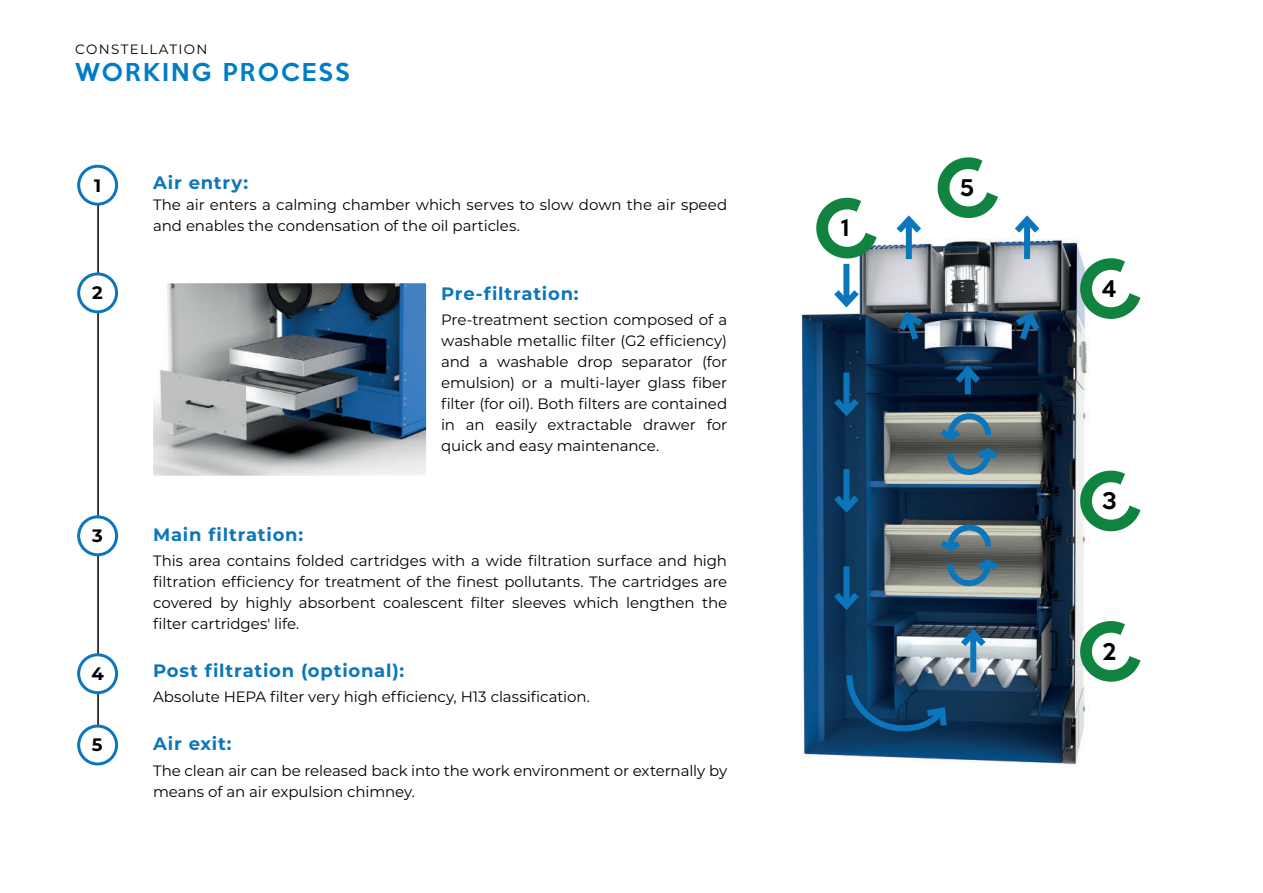
<style>
.page{position:relative;width:1263px;height:893px;background:#fff}
.page>*{position:absolute;margin:0;border:0;box-sizing:border-box;transform-origin:0 0}
.t1{font:500 22.5px "Keep Calm";letter-spacing:.1em;color:#007dc5}
.t2{font:500 21px "Keep Calm";color:#000}
.t3{font:700 18px "Montserrat";letter-spacing:.04em;color:#0c76bc}
.t4{font:700 18px "Montserrat";color:#000}
.t5{font:15px/21px "Montserrat";letter-spacing:-.005em;color:#000}
.t6{font:13.5px "Montserrat";letter-spacing:.1em;color:#000}
</style>
<div class="page">
<hr style="left:97px;top:194px;width:2px;height:551px;background:#000">
<img style="left:801px;top:218px;width:340px;height:547px">
<div style="left:79px;top:166px;width:38px;height:38px;background:#fff;border-radius:50%"></div>
<div style="left:77px;top:165px;width:41px;height:41px;border:3px solid #0c76bc;border-radius:50%"></div>
<div style="left:79px;top:274px;width:38px;height:38px;background:#fff;border-radius:50%"></div>
<div style="left:77px;top:272px;width:41px;height:41px;border:3px solid #0c76bc;border-radius:50%"></div>
<div style="left:79px;top:517px;width:38px;height:38px;background:#fff;border-radius:50%"></div>
<div style="left:77px;top:515px;width:41px;height:41px;border:3px solid #0c76bc;border-radius:50%"></div>
<svg style="left:843px;top:669px;width:107px;height:65px;background:#16456a"></svg>
<div style="left:79px;top:655px;width:38px;height:38px;background:#fff;border-radius:50%"></div>
<div style="left:77px;top:653px;width:41px;height:41px;border:3px solid #0c76bc;border-radius:50%"></div>
<div style="left:79px;top:726px;width:38px;height:38px;background:#fff;border-radius:50%"></div>
<div style="left:77px;top:725px;width:41px;height:40px;border:3px solid #0c76bc;border-radius:50%"></div>
<svg style="left:1080px;top:621px;width:60px;height:61px"></svg>
<svg style="left:1080px;top:471px;width:60px;height:60px"></svg>
<svg style="left:1080px;top:258px;width:60px;height:61px"></svg>
<svg style="left:938px;top:157px;width:60px;height:61px"></svg>
<svg style="left:816px;top:198px;width:61px;height:60px"></svg>
<div style="left:843px;top:264px;width:6px;height:39px;background:#0c76bc"></div>
<svg style="left:828px;top:284px;width:37px;height:28px"></svg>
<div style="left:906px;top:220px;width:6px;height:39px;background:#0c76bc"></div>
<svg style="left:890px;top:215px;width:37px;height:24px"></svg>
<div style="left:965px;top:370px;width:6px;height:24px;background:#0c76bc"></div>
<svg style="left:949px;top:361px;width:37px;height:28px"></svg>
<svg style="left:894px;top:307px;width:35px;height:39px"></svg>
<svg style="left:1009px;top:307px;width:35px;height:39px"></svg>
<div style="left:1024px;top:220px;width:6px;height:39px;background:#0c76bc"></div>
<svg style="left:1008px;top:215px;width:38px;height:24px"></svg>
<div style="left:843px;top:372px;width:6px;height:40px;background:#0c76bc"></div>
<svg style="left:828px;top:392px;width:37px;height:29px"></svg>
<div style="left:843px;top:469px;width:6px;height:39px;background:#0c76bc"></div>
<svg style="left:828px;top:489px;width:37px;height:28px"></svg>
<div style="left:843px;top:566px;width:6px;height:40px;background:#0c76bc"></div>
<svg style="left:828px;top:586px;width:37px;height:28px"></svg>
<div style="left:970px;top:633px;width:6px;height:39px;background:#0c76bc"></div>
<svg style="left:955px;top:624px;width:37px;height:29px"></svg>
<svg style="left:153px;top:283px;width:274px;height:193px;background:#788794"></svg>
<svg style="left:933px;top:521px;width:71px;height:68px;background:#677c83"></svg>
<svg style="left:933px;top:410px;width:71px;height:68px;background:#697e85"></svg>
<p class="t6" style="left:75px;top:40px;width:134px">CONSTELLATION</p>
<h1 class="t1" style="left:75px;top:53px;width:276px">WORKING PROCESS</h1>
<p class="t4" style="left:94px;top:173px;width:9px">1</p>
<p class="t4" style="left:92px;top:280px;width:12px">2</p>
<p class="t4" style="left:92px;top:522px;width:12px">3</p>
<p class="t4" style="left:91px;top:661px;width:14px">4</p>
<p class="t4" style="left:92px;top:732px;width:12px">5</p>
<p class="t3" style="left:153px;top:169px;width:97px">Air entry:</p>
<p class="t5" style="left:153px;top:193px;width:576px">The air enters a calming chamber which serves to slow down the air speed and enables the condensation of the oil particles.</p>
<p class="t3" style="left:441px;top:280px;width:139px">Pre-filtration:</p>
<p class="t5" style="left:441px;top:308px;width:288px;text-align:justify">Pre-treatment section composed of a washable metallic filter (G2 efficiency) and a washable drop separator (for emulsion) or a multi-layer glass fiber filter (for oil). Both filters are contained in an easily extractable drawer for quick and easy maintenance.</p>
<p class="t3" style="left:153px;top:521px;width:152px">Main filtration:</p>
<p class="t5" style="left:153px;top:550px;width:576px;text-align:justify">This area contains folded cartridges with a wide filtration surface and high filtration efficiency for treatment of the finest pollutants. The cartridges are covered by highly absorbent coalescent filter sleeves which lengthen the filter cartridges' life.</p>
<p class="t3" style="left:153px;top:658px;width:253px">Post filtration (optional):</p>
<p class="t5" style="left:153px;top:686px;width:438px">Absolute HEPA filter very high efficiency, H13 classification.</p>
<p class="t3" style="left:153px;top:731px;width:80px">Air exit:</p>
<p class="t5" style="left:153px;top:759px;width:576px">The clean air can be released back into the work environment or externally by means of an air expulsion chimney.</p>
<h2 class="t2" style="left:841px;top:210px;width:10px">1</h2>
<h2 class="t2" style="left:959px;top:169px;width:16px">5</h2>
<h2 class="t2" style="left:1102px;top:270px;width:16px">4</h2>
<h2 class="t2" style="left:1102px;top:483px;width:17px">3</h2>
<h2 class="t2" style="left:1102px;top:633px;width:16px">2</h2>
</div>
